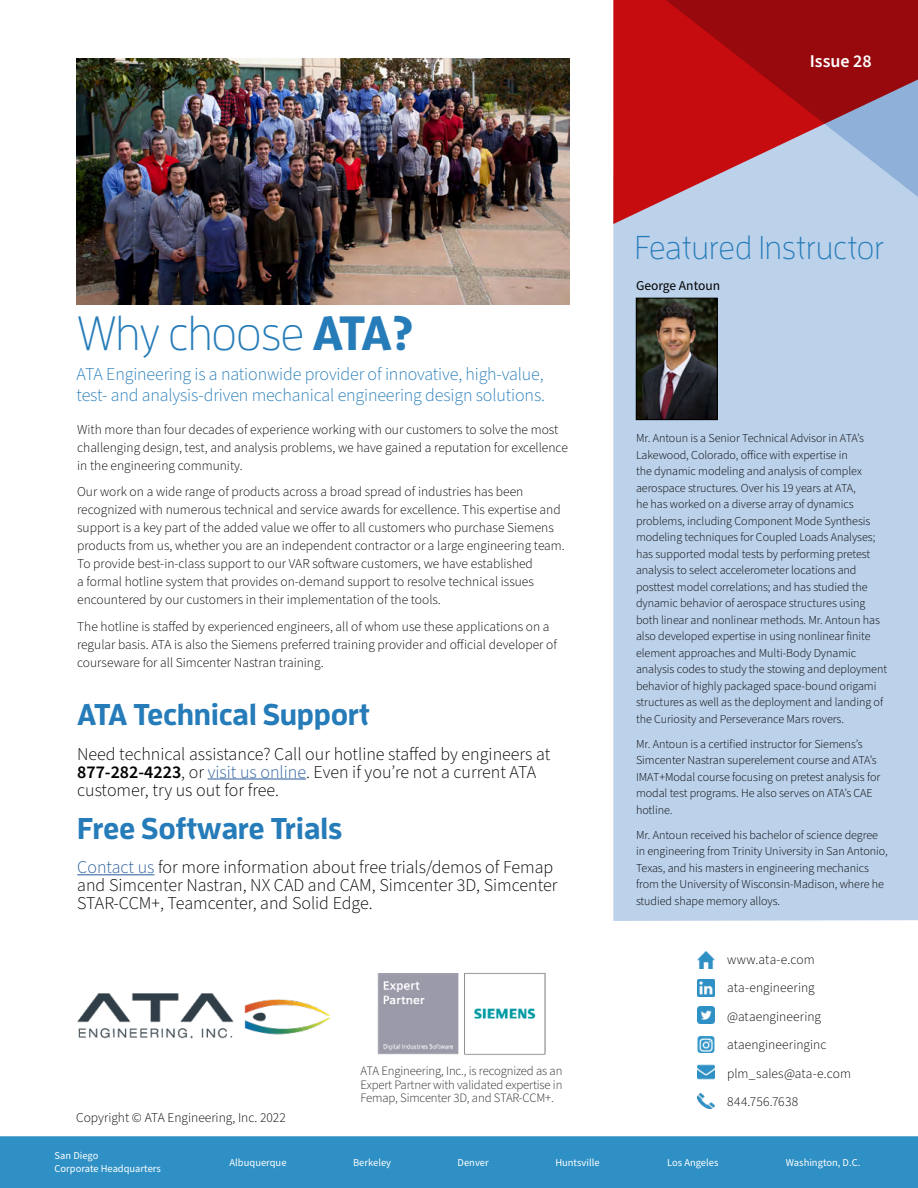
<style>
.page{position:relative;width:918px;height:1188px;background:#fff}
.page>*{position:absolute;margin:0;border:0;box-sizing:border-box;transform-origin:0 0}
.headers{font:300 48px "Enzo OT";letter-spacing:-.02em;color:#267cb9}
.headers-2{font:300 33px "Enzo OT";color:#267cb9}
.headers-3{font:700 30px "Enzo OT";letter-spacing:-.01em;color:#267cb9}
.headers-4{font:300 18px/18px "Source Sans Pro";color:#000}
.INTRO_PARA_BLUE{font:300 18px/21px "Source Sans Pro";letter-spacing:-.01em;color:#267cb9}
.t1{font:600 18px "Source Sans Pro";color:#fff}
.t2{font:300 13.5px/18px "Source Sans Pro";color:#000}
.t3{font:300 13.5px "Source Sans Pro";letter-spacing:.02em;color:#000}
.t4{font:13.5px "Source Sans Pro";color:#000}
.headers-5{font:300 12.75px/13.5px "Source Sans Pro";letter-spacing:-.01em;color:#232728;text-align:justify}
.t5{font:300 12.15px/16.5px "Source Sans Pro";letter-spacing:-.005em;color:#000}
.t6{font:10.5px "Source Sans Pro";color:#fff}
.s1{font-weight:700}
.s2{font-weight:600}
.s3{color:#275b9b}
</style>
<div class="page">
<div style="left:613px;top:224px;width:305px;height:697px;background:#bcd1ea"></div>
<svg style="left:613px;top:0;width:8px;height:224px;background:#c8171a"></svg>
<svg style="left:621px;top:0;width:297px;height:234px;background:#b24f5b"></svg>
<img style="left:76px;top:59px;width:493px;height:245px">
<img style="left:638px;top:300px;width:78px;height:118px">
<div style="left:636px;top:298px;width:82px;height:122px;border:1px solid #000"></div>
<hr style="left:208px;top:779px;width:98px;height:1px;background:#275b9b">
<hr style="left:77px;top:874px;width:77px;height:1px;background:#275b9b">
<img style="left:77px;top:994px;width:252px;height:44px">
<img style="left:377px;top:973px;width:169px;height:82px">
<div style="left:0;top:1136px;width:918px;height:52px;background:#2e90c5"></div>
<img style="left:697px;top:1007px;width:17px;height:17px">
<img style="left:697px;top:980px;width:17px;height:17px">
<img style="left:697px;top:1064px;width:17px;height:16px">
<img style="left:697px;top:952px;width:17px;height:17px">
<img style="left:697px;top:1093px;width:18px;height:16px">
<img style="left:697px;top:1036px;width:18px;height:17px">
<p class="t1" style="left:810px;top:49px;width:63px">Issue 28</p>
<p class="headers-2" style="left:635px;top:228px;width:251px">Featured Instructor</p>
<p class="headers" style="left:77px;top:305px;width:338px">Why choose <span class="s1">ATA?</span></p>
<p class="INTRO_PARA_BLUE" style="left:77px;top:364px;width:470px">ATA Engineering is a nationwide provider of innovative, high-value, test- and analysis-driven mechanical engineering design solutions.</p>
<p class="t2" style="left:77px;top:421px;width:492px">With more than four decades of experience working with our customers to solve the most challenging design, test, and analysis problems, we have gained a reputation for excellence in the engineering community.</p>
<p class="t2" style="left:77px;top:483px;width:489px">Our work on a wide range of products across a broad spread of industries has been recognized with numerous technical and service awards for excellence. This expertise and support is a key part of the added value we offer to all customers who purchase Siemens products from us, whether you are an independent contractor or a large engineering team.<br>To provide best-in-class support to our VAR software customers, we have established<br>a formal hotline system that provides on-demand support to resolve technical issues encountered by our customers in their implementation of the tools.</p>
<p class="t2" style="left:77px;top:618px;width:481px">The hotline is staffed by experienced engineers, all of whom use these applications on a regular basis. ATA is also the Siemens preferred training provider and official developer of courseware for all Simcenter Nastran training.</p>
<p class="headers-3" style="left:77px;top:696px;width:294px">ATA Technical Support</p>
<p class="headers-4" style="left:77px;top:745px;width:475px">Need technical assistance? Call our hotline staffed by engineers at<br><span class="s2">877-282-4223</span>, or <span class="s3">visit us online</span>. Even if you’re not a current ATA customer, try us out for free.</p>
<p class="headers-3" style="left:77px;top:810px;width:267px">Free Software Trials</p>
<p class="headers-4" style="left:77px;top:859px;width:482px"><span class="s3">Contact us</span> for more information about free trials/demos of Femap and Simcenter Nastran, NX CAD and CAM, Simcenter 3D, Simcenter<br>STAR-CCM+, Teamcenter, and Solid Edge.</p>
<p class="t2" style="left:76px;top:1109px;width:211px">Copyright © ATA Engineering, Inc. 2022</p>
<p class="headers-5" style="left:361px;top:1064px;width:203px">ATA Engineering, Inc., is recognized as an Expert Partner with validated expertise in Femap, Simcenter 3D, and STAR-CCM+.</p>
<p class="t4" style="left:636px;top:276px;width:86px">George Antoun</p>
<p class="t5" style="left:636px;top:430px;width:253px">Mr. Antoun is a Senior Technical Advisor in ATA’s Lakewood, Colorado, office with expertise in<br>the dynamic modeling and analysis of complex aerospace structures. Over his 19 years at ATA,<br>he has worked on a diverse array of dynamics problems, including Component Mode Synthesis modeling techniques for Coupled Loads Analyses; has supported modal tests by performing pretest analysis to select accelerometer locations and posttest model correlations; and has studied the dynamic behavior of aerospace structures using both linear and nonlinear methods. Mr. Antoun has also developed expertise in using nonlinear finite element approaches and Multi-Body Dynamic analysis codes to study the stowing and deployment behavior of highly packaged space-bound origami structures as well as the deployment and landing of the Curiosity and Perseverance Mars rovers.</p>
<p class="t5" style="left:636px;top:736px;width:246px">Mr. Antoun is a certified instructor for Siemens’s Simcenter Nastran superelement course and ATA’s IMAT+Modal course focusing on pretest analysis for modal test programs. He also serves on ATA’s CAE hotline.</p>
<p class="t5" style="left:636px;top:827px;width:253px">Mr. Antoun received his bachelor of science degree in engineering from Trinity University in San Antonio, Texas, and his masters in engineering mechanics from the University of Wisconsin-Madison, where he studied shape memory alloys.</p>
<p class="t2" style="left:727px;top:951px;width:89px">www.ata-e.com</p>
<p class="t2" style="left:727px;top:979px;width:89px">ata-engineering</p>
<p class="t2" style="left:727px;top:1008px;width:95px">@ataengineering</p>
<p class="t2" style="left:727px;top:1036px;width:101px">ataengineeringinc</p>
<p class="t2" style="left:727px;top:1065px;width:125px">plm_sales@ata-e.com</p>
<p class="t3" style="left:727px;top:1093px;width:73px">844.756.7638</p>
<p class="t6" style="left:55px;top:1149px;width:45px">San Diego</p>
<p class="t6" style="left:55px;top:1162px;width:108px">Corporate Headquarters</p>
<p class="t6" style="left:230px;top:1155px;width:58px">Albuquerque</p>
<p class="t6" style="left:353px;top:1155px;width:40px">Berkeley</p>
<p class="t6" style="left:458px;top:1155px;width:33px">Denver</p>
<p class="t6" style="left:555px;top:1155px;width:46px">Huntsville</p>
<p class="t6" style="left:667px;top:1155px;width:53px">Los Angeles</p>
<p class="t6" style="left:786px;top:1155px;width:76px">Washington, D.C.</p>
</div>
